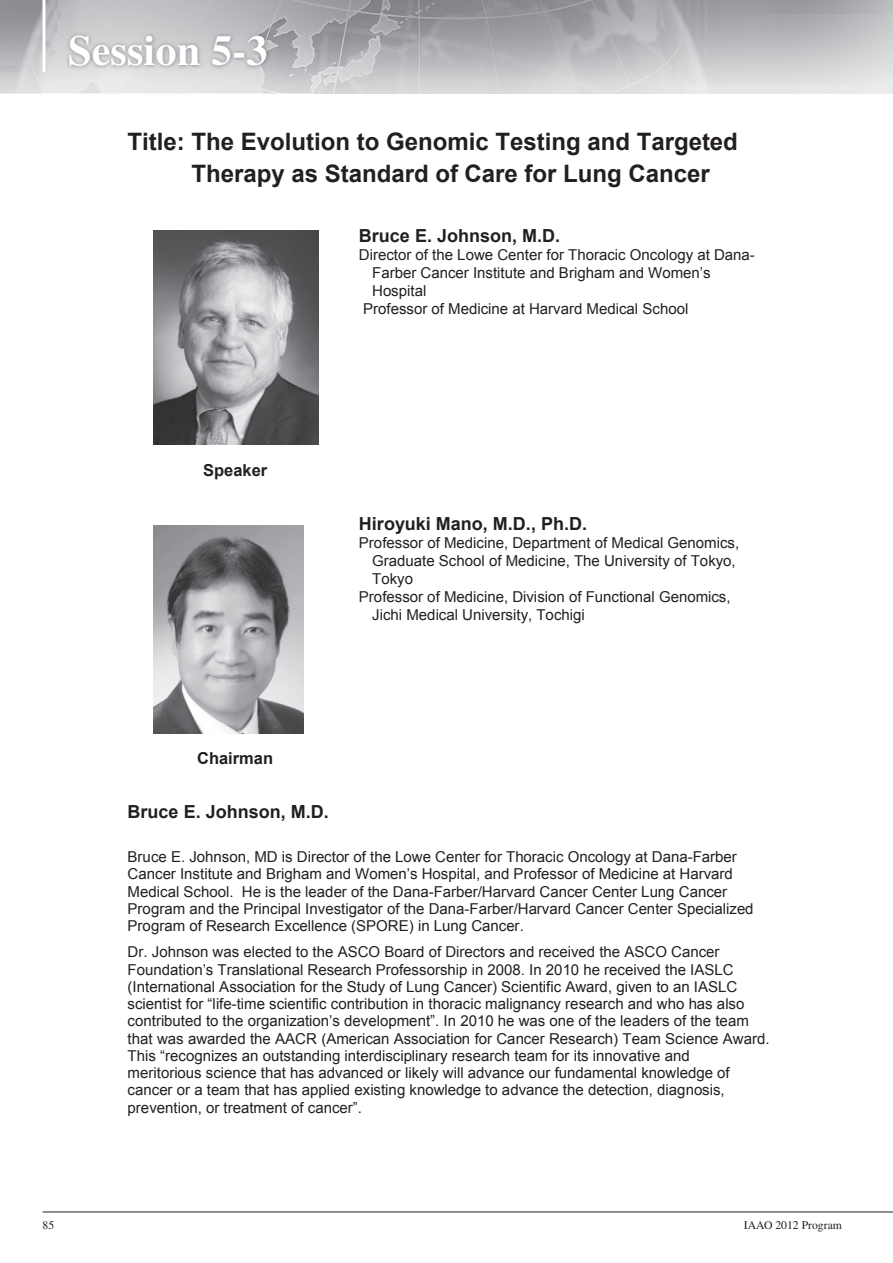
<style>
.page{position:relative;width:893px;height:1263px;background:#fff}
.page>*{position:absolute;margin:0;border:0;box-sizing:border-box;transform-origin:0 0}
.t1{font:700 42.45px "Times LT Std";color:#fff}
.t2{font:700 24px/31.7px "Arial";color:#231f20}
.t3{font:700 18px "Arial";color:#231f20}
.t4{font:700 16.5px "Arial";color:#231f20}
.t5{font:15px/17.2px "Arial";color:#231f20}
.t6{font:11.7px "Times LT Std";color:#231f20}
</style>
<div class="page">
<img style="left:154px;top:525px;width:150px;height:208px">
<img style="left:154px;top:230px;width:165px;height:214px">
<hr style="left:43px;top:1212px;width:850px;height:1px;background:#231f20">
<img style="left:0;top:0;width:893px;height:94px">
<img style="left:65px;top:31px;width:206px;height:39px">
<hr style="left:43px;top:0;width:2px;height:72px;background:#fff">
<p class="t1" style="left:68px;top:25px;width:201px">Session 5-3</p>
<p class="t2" style="left:191px;top:127px;width:548px;text-indent:-64px">Title: The Evolution to Genomic Testing and Targeted<br>Therapy as Standard of Care for Lung Cancer</p>
<p class="t4" style="left:203px;top:459px;width:66px">Speaker</p>
<p class="t4" style="left:197px;top:747px;width:78px">Chairman</p>
<p class="t3" style="left:359px;top:223px;width:203px">Bruce E. Johnson, M.D.</p>
<p class="t5" style="left:359px;top:246px;width:397px">Director of the Lowe Center for Thoracic Oncology at Dana-</p>
<p class="t5" style="left:372px;top:264px;width:340px">Farber Cancer Institute and Brigham and Women’s</p>
<p class="t5" style="left:372px;top:282px;width:56px">Hospital</p>
<p class="t5" style="left:363px;top:300px;width:327px">Professor of Medicine at Harvard Medical School</p>
<p class="t3" style="left:359px;top:511px;width:230px">Hiroyuki Mano, M.D., Ph.D.</p>
<p class="t5" style="left:359px;top:534px;width:382px">Professor of Medicine, Department of Medical Genomics,</p>
<p class="t5" style="left:372px;top:552px;width:365px">Graduate School of Medicine, The University of Tokyo,</p>
<p class="t5" style="left:372px;top:570px;width:42px">Tokyo</p>
<p class="t5" style="left:359px;top:588px;width:373px">Professor of Medicine, Division of Functional Genomics,</p>
<p class="t5" style="left:372px;top:606px;width:214px">Jichi Medical University, Tochigi</p>
<p class="t3" style="left:128px;top:799px;width:203px">Bruce E. Johnson, M.D.</p>
<p class="t5" style="left:128px;top:848px;width:627px">Bruce E. Johnson, MD is Director of the Lowe Center for Thoracic Oncology at Dana-Farber Cancer Institute and Brigham and Women’s Hospital, and Professor of Medicine at Harvard Medical School. He is the leader of the Dana-Farber/Harvard Cancer Center Lung Cancer Program and the Principal Investigator of the Dana-Farber/Harvard Cancer Center Specialized Program of Research Excellence (SPORE) in Lung Cancer.</p>
<p class="t5" style="left:128px;top:943px;width:643px">Dr. Johnson was elected to the ASCO Board of Directors and received the ASCO Cancer Foundation’s Translational Research Professorship in 2008. In 2010 he received the IASLC (International Association for the Study of Lung Cancer) Scientific Award, given to an IASLC scientist for “life-time scientific contribution in thoracic malignancy research and who has also contributed to the organization’s development”. In 2010 he was one of the leaders of the team that was awarded the AACR (American Association for Cancer Research) Team Science Award.<br>This “recognizes an outstanding interdisciplinary research team for its innovative and<br>meritorious science that has advanced or likely will advance our fundamental knowledge of cancer or a team that has applied existing knowledge to advance the detection, diagnosis, prevention, or treatment of cancer”.</p>
<p class="t6" style="left:43px;top:1218px;width:13px">85</p>
<p class="t6" style="left:744px;top:1218px;width:100px">IAAO 2012 Program</p>
</div>
